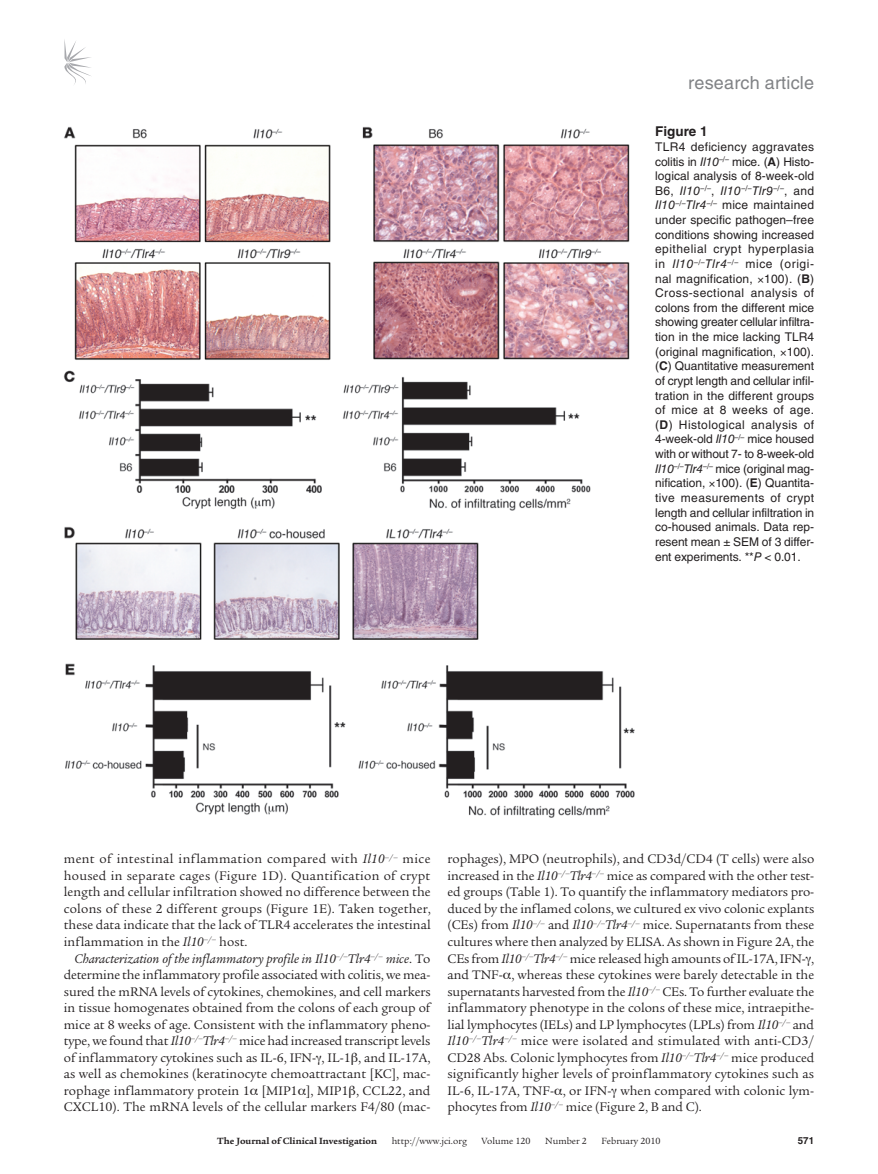
<style>
.page{position:relative;width:878px;height:1174px;background:#fff}
.page>*{position:absolute;margin:0;border:0;box-sizing:border-box;transform-origin:0 0}
.t1{font:18px "Helvetica LT Std";letter-spacing:.01em;color:#808285}
.t2{font:13.5px/16.5px "Legacy Serif Std";letter-spacing:.005em;color:#231f20;text-align:justify}
.t3{font:700 13.5px "Helvetica LT Std";color:#231f20}
.t4{font:12px/14.5px "Helvetica LT Std";letter-spacing:-.01em;color:#231f20;text-align:justify}
.t5{font:9.75px "Legacy Serif Std";color:#231f20}
.t6{font:700 9.75px "Legacy Serif Std";color:#231f20}
.t7{font:700 9.75px "Helvetica LT Std";color:#231f20}
.s1{font-style:italic}
.s2{font-weight:700}
</style>
<div class="page">
<svg style="left:64px;top:39px;width:27px;height:45px"></svg>
<img style="left:63px;top:126px;width:572px;height:692px">
<h1 class="t1" style="left:688px;top:72px;width:127px">research article</h1>
<p class="t3" style="left:655px;top:123px;width:54px">Figure 1</p>
<p class="t4" style="left:655px;top:139px;width:161px">TLR4 deficiency aggravates colitis in <span class="s1">Il10</span><sup>–/–</sup> mice. (<span class="s2">A</span>) Histo&shy;logical analysis of 8-week-old B6, <span class="s1">Il10</span><sup>–/–</sup>, <span class="s1">Il10</span><sup>–/–</sup><span class="s1">Tlr9</span><sup>–/–</sup>, and <span class="s1">Il10</span><sup>–/–</sup><span class="s1">Tlr4</span><sup>–/–</sup> mice maintained under specific pathogen–free conditions showing increased epithelial crypt hyperplasia in <span class="s1">Il10</span><sup>–/–</sup><span class="s1">Tlr4</span><sup>–/–</sup> mice (origi&shy;nal magnification, 100). (<span class="s2">B</span>)<br>Cross-sectional analysis of colons from the different mice showing greater cellular infiltra&shy;tion in the mice lacking TLR4 (original magnification, 100). (<span class="s2">C</span>) Quantitative measurement of crypt length and cellular infil&shy;tration in the different groups of mice at 8 weeks of age. (<span class="s2">D</span>) Histological analysis of 4-week-old <span class="s1">Il10</span><sup>–/–</sup> mice housed with or without 7- to 8-week-old <span class="s1">Il10</span><sup>–/–</sup><span class="s1">Tlr4</span><sup>–/–</sup> mice (original mag&shy;nification, 100). (<span class="s2">E</span>) Quantita&shy;tive measurements of crypt length and cellular infiltration in co-housed animals. Data rep&shy;resent mean ± SEM of 3 differ&shy;ent experiments. **<span class="s1">P</span> &lt; 0.01.</p>
<p class="t2" style="left:64px;top:851px;width:368px">ment of intestinal inflammation compared with <span class="s1">Il10</span><sup>–/–</sup> mice housed in separate cages (Figure 1D). Quantification of crypt length and cellular infiltration showed no difference between the colons of these 2 different groups (Figure 1E). Taken together, these data indicate that the lack of TLR4 accelerates the intestinal inflammation in the <span class="s1">Il10</span><sup>–/–</sup> host.</p>
<p class="t2" style="left:64px;top:950px;width:368px;text-indent:11px"><span class="s1">Characterization of the inflammatory profile in Il10</span><sup>–/–</sup><span class="s1">Tlr4</span><sup>–/–</sup> <span class="s1">mice</span>. To determine the inflammatory profile associated with colitis, we mea&shy;sured the mRNA levels of cytokines, chemokines, and cell markers in tissue homogenates obtained from the colons of each group of mice at 8 weeks of age. Consistent with the inflammatory pheno&shy;type, we found that <span class="s1">Il10</span><sup>–/–</sup><span class="s1">Tlr4</span><sup>–/–</sup> mice had increased transcript levels of inflammatory cytokines such as IL-6, IFN- , IL-1 , and IL-17A, as well as chemokines (keratinocyte chemoattractant [KC], mac&shy;rophage inflammatory protein 1 [MIP1 ], MIP1 , CCL22, and CXCL10). The mRNA levels of the cellular markers F4/80 (mac-</p>
<p class="t2" style="left:447px;top:851px;width:368px">rophages), MPO (neutrophils), and CD3d/CD4 (T cells) were also increased in the <span class="s1">Il10</span><sup>–/–</sup><span class="s1">Tlr4</span><sup>–/–</sup> mice as compared with the other test&shy;ed groups (Table 1). To quantify the inflammatory mediators pro&shy;duced by the inflamed colons, we cultured ex vivo colonic explants (CEs) from <span class="s1">Il10</span><sup>–/–</sup> and <span class="s1">Il10</span><sup>–/–</sup><span class="s1">Tlr4</span><sup>–/–</sup> mice. Supernatants from these cultures where then analyzed by ELISA. As shown in Figure 2A, the CEs from <span class="s1">Il10</span><sup>–/–</sup><span class="s1">Tlr4</span><sup>–/–</sup> mice released high amounts of IL-17A, IFN- , and TNF- , whereas these cytokines were barely detectable in the supernatants harvested from the <span class="s1">Il10</span><sup>–/–</sup> CEs. To further evaluate the inflammatory phenotype in the colons of these mice, intraepithe&shy;lial lymphocytes (IELs) and LP lymphocytes (LPLs) from <span class="s1">Il10</span><sup>–/–</sup> and <span class="s1">Il10</span><sup>–/–</sup><span class="s1">Tlr4</span><sup>–/–</sup> mice were isolated and stimulated with anti-CD3/ CD28 Abs. Colonic lymphocytes from <span class="s1">Il10</span><sup>–/–</sup><span class="s1">Tlr4</span><sup>–/–</sup> mice produced significantly higher levels of proinflammatory cytokines such as IL-6, IL-17A, TNF- , or IFN- when compared with colonic lym&shy;phocytes from <span class="s1">Il10</span><sup>–/–</sup> mice (Figure 2, B and C).</p>
<p class="t6" style="left:217px;top:1135px;width:161px">The Journal of Clinical Investigation</p>
<p class="t5" style="left:391px;top:1135px;width:77px">http://www.jci.org</p>
<p class="t5" style="left:481px;top:1135px;width:50px">Volume 120</p>
<p class="t5" style="left:545px;top:1135px;width:43px">Number 2</p>
<p class="t5" style="left:601px;top:1135px;width:61px">February 2010</p>
<p class="t7" style="left:797px;top:1134px;width:18px">571</p>
</div>
